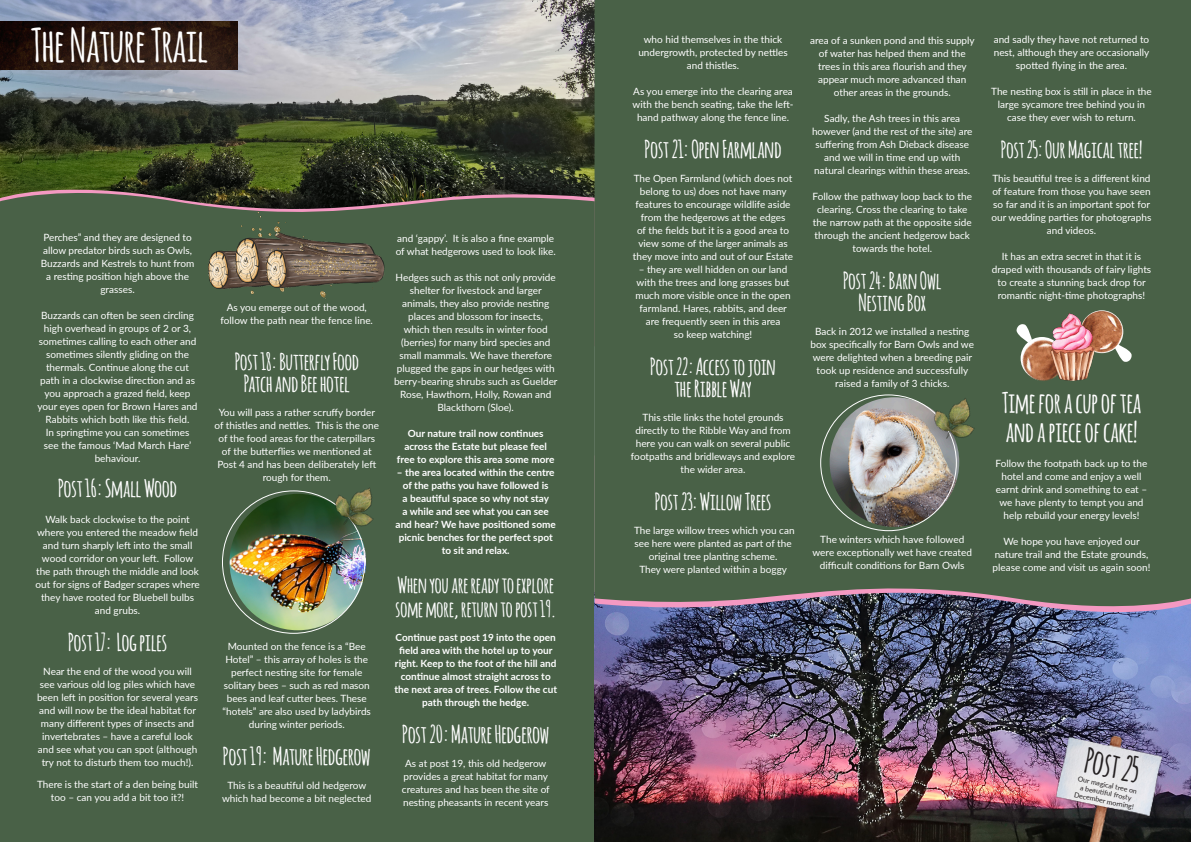
<style>
.page{position:relative;width:1191px;height:842px;background:#fff}
.page>*{position:absolute;margin:0;border:0;box-sizing:border-box;transform-origin:0 0}
.t1{font:700 45.6px "Amatic";color:#fff}
.t2{font:700 33.8px "Amatic";color:#231f20}
.t3{font:700 28px "Amatic";color:#fff}
.t4{font:700 24px "Amatic";color:#fff}
.t5{font:700 23px "Amatic";color:#fff}
.t6{font:700 22px/24px "Amatic";color:#fff}
.t7{font:10px/13px "Lato";color:#fff;text-align:center}
.t8{font:700 10px/13px "Lato";color:#fff;text-align:center}
.t9{font:7px "Lato";color:#231f20}
</style>
<div class="page">
<img style="left:0;top:0;width:594px;height:179px">
<svg style="left:0;top:179px;width:594px;height:4px;background:#2c3619"></svg>
<div style="left:0;top:183px;width:595px;height:659px;background:#496147"></div>
<img style="left:595px;top:623px;width:596px;height:219px">
<img style="left:595px;top:616px;width:596px;height:7px">
<div style="left:594px;top:0;width:597px;height:616px;background:#496147"></div>
<img style="left:237px;top:203px;width:135px;height:22px">
<img style="left:203px;top:235px;width:57px;height:65px">
<img style="left:229px;top:225px;width:156px;height:67px">
<img style="left:260px;top:235px;width:126px;height:65px">
<img style="left:829px;top:397px;width:130px;height:130px;border-radius:65px">
<img style="left:229px;top:494px;width:137px;height:136px;border-radius:68px">
<img style="left:0;top:21px;width:237px;height:48px">
<img style="left:1033px;top:710px;width:151px;height:132px">
<img style="left:1099px;top:310px;width:25px;height:43px">
<img style="left:1010px;top:326px;width:64px;height:67px">
<svg style="left:1016px;top:324px;width:16px;height:19px"></svg>
<svg style="left:1115px;top:344px;width:17px;height:18px"></svg>
<img style="left:1040px;top:310px;width:59px;height:76px">
<img style="left:322px;top:473px;width:69px;height:69px">
<img style="left:922px;top:386px;width:67px;height:67px">
<p class="t1" style="left:31px;top:13px;width:178px">The Nature Trail</p>
<p class="t7" style="left:41px;top:231px;width:155px">Perches” and they are designed to allow predator birds such as Owls,<br>Buzzards and Kestrels to hunt from a resting position high above the grasses.</p>
<p class="t7" style="left:38px;top:309px;width:161px">Buzzards can often be seen circling high overhead in groups of 2 or 3, sometimes calling to each other and sometimes silently gliding on the thermals. Continue along the cut path in a clockwise direction and as you approach a grazed field, keep your eyes open for Brown Hares and<br>Rabbits which both like this field.<br>In springtime you can sometimes see the famous ‘Mad March Hare’ behaviour.</p>
<p class="t4" style="left:58px;top:471px;width:120px">Post 16: Small Wood</p>
<p class="t7" style="left:35px;top:513px;width:166px">Walk back clockwise to the point where you entered the meadow field and turn sharply left into the small wood corridor on your left. Follow the path through the middle and look out for signs of Badger scrapes where they have rooted for Bluebell bulbs and grubs.</p>
<p class="t4" style="left:68px;top:625px;width:101px">Post 17: Log piles</p>
<p class="t7" style="left:37px;top:665px;width:163px">Near the end of the wood you will see various old log piles which have been left in position for several years and will now be the ideal habitat for many different types of insects and invertebrates – have a careful look and see what you can spot (although try not to disturb them too much!).</p>
<p class="t7" style="left:37px;top:777px;width:163px">There is the start of a den being built too – can you add a bit too it?!</p>
<p class="t7" style="left:221px;top:301px;width:154px">As you emerge out of the wood, follow the path near the fence line.</p>
<p class="t5" style="left:235px;top:345px;width:126px">Post 18: Butterfly Food</p>
<p class="t5" style="left:244px;top:367px;width:107px">Patch and Bee hotel</p>
<p class="t7" style="left:214px;top:406px;width:166px">You will pass a rather scruffy border of thistles and nettles. This is the one of the food areas for the caterpillars of the butterflies we mentioned at Post 4 and has been deliberately left rough for them.</p>
<p class="t7" style="left:223px;top:640px;width:150px">Mounted on the fence is a “Bee<br>Hotel” – this array of holes is the perfect nesting site for female solitary bees – such as red mason bees and leaf cutter bees. These “hotels” are also used by ladybirds during winter periods.</p>
<p class="t4" style="left:223px;top:739px;width:149px">Post 19: Mature Hedgerow</p>
<p class="t7" style="left:222px;top:779px;width:151px">This is a beautiful old hedgerow which had become a bit neglected</p>
<p class="t7" style="left:396px;top:231px;width:161px;text-align:left">and ‘gappy’. It is also a fine example of what hedgerows used to look like.</p>
<p class="t7" style="left:394px;top:270px;width:165px">Hedges such as this not only provide shelter for livestock and larger animals, they also provide nesting places and blossom for insects,<br>which then results in winter food (berries) for many bird species and small mammals. We have therefore plugged the gaps in our hedges with berry-bearing shrubs such as Guelder<br>Rose, Hawthorn, Holly, Rowan and<br>Blackthorn (Sloe).</p>
<p class="t8" style="left:397px;top:426px;width:159px">Our nature trail now continues across the Estate but please feel free to explore this area some more</p>
<p class="t8" style="left:395px;top:465px;width:162px">– the area located within the centre of the paths you have followed is<br>a beautiful space so why not stay<br>a while and see what you can see and hear? We have positioned some picnic benches for the perfect spot to sit and relax.</p>
<p class="t6" style="left:396px;top:572px;width:162px">When you are ready to explore some more, return to post 19.</p>
<p class="t8" style="left:394px;top:630px;width:164px">Continue past post 19 into the open field area with the hotel up to your right. Keep to the foot of the hill and continue almost straight across to the next area of trees. Follow the cut path through the hedge.</p>
<p class="t4" style="left:402px;top:717px;width:149px">Post 20: Mature Hedgerow</p>
<p class="t7" style="left:402px;top:756px;width:149px">As at post 19, this old hedgerow provides a great habitat for many creatures and has been the site of nesting pheasants in recent years</p>
<p class="t7" style="left:638px;top:33px;width:151px">who hid themselves in the thick undergrowth, protected by nettles and thistles.</p>
<p class="t7" style="left:632px;top:85px;width:162px">As you emerge into the clearing area with the bench seating, take the left&shy;hand pathway along the fence line.</p>
<p class="t4" style="left:644px;top:132px;width:138px">Post 21: Open Farmland</p>
<p class="t7" style="left:633px;top:172px;width:162px">The Open Farmland (which does not belong to us) does not have many features to encourage wildlife aside from the hedgerows at the edges<br>of the fields but it is a good area to view some of the larger animals as they move into and out of our Estate</p>
<p class="t7" style="left:635px;top:263px;width:157px">– they are well hidden on our land with the trees and long grasses but much more visible once in the open farmland. Hares, rabbits, and deer</p>
<p class="t7" style="left:646px;top:315px;width:136px">are frequently seen in this area</p>
<p class="t7" style="left:674px;top:328px;width:80px">so keep watching!</p>
<p class="t5" style="left:650px;top:350px;width:127px">Post 22: Access to join</p>
<p class="t5" style="left:674px;top:372px;width:79px">the Ribble Way</p>
<p class="t7" style="left:631px;top:411px;width:166px">This stile links the hotel grounds directly to the Ribble Way and from here you can walk on several public footpaths and bridleways and explore the wider area.</p>
<p class="t5" style="left:655px;top:485px;width:118px">Post 23: Willow Trees</p>
<p class="t7" style="left:634px;top:524px;width:162px">The large willow trees which you can see here were planted as part of the original tree planting scheme.</p>
<p class="t7" style="left:639px;top:563px;width:149px">They were planted within a boggy</p>
<p class="t7" style="left:810px;top:34px;width:166px">area of a sunken pond and this supply of water has helped them and the trees in this area flourish and they appear much more advanced than other areas in the grounds.</p>
<p class="t7" style="left:812px;top:112px;width:162px">Sadly, the Ash trees in this area however (and the rest of the site) are suffering from Ash Dieback disease and we will in time end up with natural clearings within these areas.</p>
<p class="t7" style="left:812px;top:190px;width:161px">Follow the pathway loop back to the clearing. Cross the clearing to take the narrow path at the opposite side through the ancient hedgerow back towards the hotel.</p>
<p class="t5" style="left:843px;top:264px;width:100px">Post 24: Barn Owl</p>
<p class="t5" style="left:858px;top:286px;width:69px">Nesting Box</p>
<p class="t7" style="left:810px;top:325px;width:165px">Back in 2012 we installed a nesting box specifically for Barn Owls and we were delighted when a breeding pair took up residence and successfully raised a family of 3 chicks.</p>
<p class="t7" style="left:812px;top:533px;width:161px">The winters which have followed were exceptionally wet have created difficult conditions for Barn Owls</p>
<p class="t7" style="left:993px;top:33px;width:157px">and sadly they have not returned to nest, although they are occasionally spotted flying in the area.</p>
<p class="t7" style="left:991px;top:85px;width:162px">The nesting box is still in place in the large sycamore tree behind you in case they ever wish to return.</p>
<p class="t5" style="left:1000px;top:133px;width:143px">Post 25: Our Magical tree!</p>
<p class="t7" style="left:991px;top:172px;width:161px">This beautiful tree is a different kind of feature from those you have seen so far and it is an important spot for our wedding parties for photographs and videos.</p>
<p class="t7" style="left:991px;top:250px;width:161px">It has an extra secret in that it is draped with thousands of fairy lights to create a stunning back drop for romantic night-time photographs!</p>
<p class="t3" style="left:1001px;top:383px;width:141px">Time for a cup of tea</p>
<p class="t3" style="left:1005px;top:412px;width:133px">and a piece of cake!</p>
<p class="t7" style="left:995px;top:457px;width:153px">Follow the footpath back up to the hotel and come and enjoy a well earnt drink and something to eat – we have plenty to tempt you and help rebuild your energy levels!</p>
<p class="t7" style="left:992px;top:535px;width:159px">We hope you have enjoyed our nature trail and the Estate grounds, please come and visit us again soon!</p>
<p class="t2" style="left:1090px;top:736px;width:56px;rotate:12deg">Post 25</p>
<p class="t9" style="left:1078px;top:774px;width:62px;rotate:12deg">Our magical tree on</p>
<p class="t9" style="left:1081px;top:782px;width:54px;rotate:12deg">a beauti ful frosty</p>
<p class="t9" style="left:1075px;top:789px;width:62px;rotate:12deg">December morning!</p>
</div>
